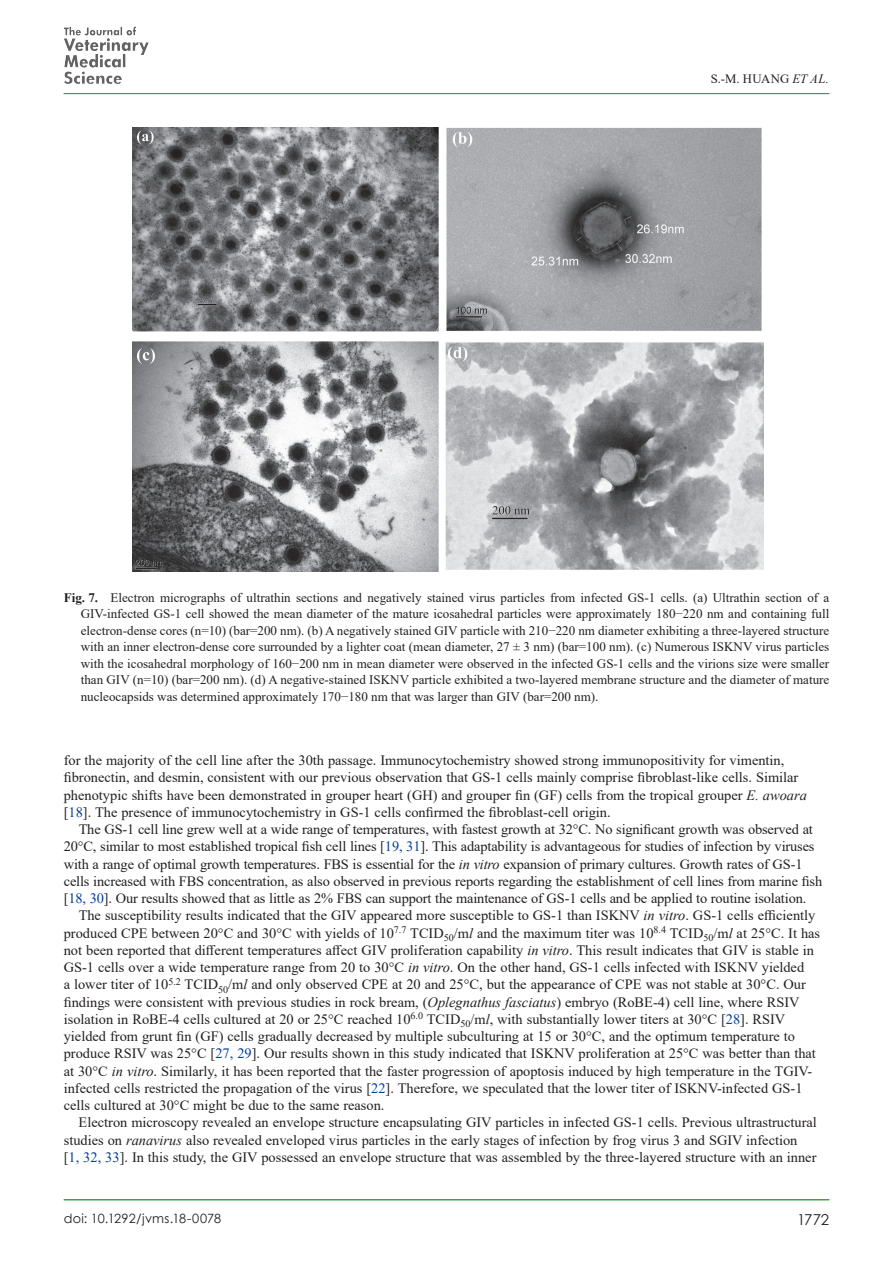
<style>
.page{position:relative;width:893px;height:1263px;background:#fff}
.page>*{position:absolute;margin:0;border:0;box-sizing:border-box;transform-origin:0 0}
.t1{font:15px "Century Gothic";color:#231f20}
.t2{font:14.25px/17.2px "Times New Roman";color:#231f20}
.t3{font:13.05px/16.5px "Times New Roman";color:#231f20;text-align:justify}
.t4{font:12.75px "Century Gothic";letter-spacing:.02em;color:#231f20}
.t5{font:12.75px "Times New Roman";letter-spacing:.015em;color:#231f20}
.s1{font-style:italic}
.s2{font-weight:700}
.s3{color:#003f98}
</style>
<div class="page">
<img style="left:64px;top:27px;width:74px;height:24px">
<hr style="left:64px;top:93px;width:765px;height:1px;background:#2aa738">
<hr style="left:64px;top:1199px;width:765px;height:1px;background:#2aa738">
<img style="left:133px;top:128px;width:630px;height:444px">
<p class="t5" style="left:711px;top:70px;width:120px">S.-M. HUANG <span class="s1">ET AL.</span></p>
<p class="t3" style="left:81px;top:589px;width:750px;text-indent:-17px"><span class="s2">Fig. 7.</span> Electron micrographs of ultrathin sections and negatively stained virus particles from infected GS-1 cells. (a) Ultrathin section of a GIV-infected GS-1 cell showed the mean diameter of the mature icosahedral particles were approximately 180−220 nm and containing full electron-dense cores (n=10) (bar=200 nm). (b) A negatively stained GIV particle with 210−220 nm diameter exhibiting a three-layered structure with an inner electron-dense core surrounded by a lighter coat (mean diameter, 27 ± 3 nm) (bar=100 nm). (c) Numerous ISKNV virus particles with the icosahedral morphology of 160−200 nm in mean diameter were observed in the infected GS-1 cells and the virions size were smaller than GIV (n=10) (bar=200 nm). (d) A negative-stained ISKNV particle exhibited a two-layered membrane structure and the diameter of mature nucleocapsids was determined approximately 170−180 nm that was larger than GIV (bar=200 nm).</p>
<p class="t2" style="left:64px;top:751px;width:745px">for the majority of the cell line after the 30th passage. Immunocytochemistry showed strong immunopositivity for vimentin, fibronectin, and desmin, consistent with our previous observation that GS-1 cells mainly comprise fibroblast-like cells. Similar phenotypic shifts have been demonstrated in grouper heart (GH) and grouper fin (GF) cells from the tropical grouper <span class="s1">E. awoara </span>[<span class="s3">18</span>]. The presence of immunocytochemistry in GS-1 cells confirmed the fibroblast-cell origin.</p>
<p class="t2" style="left:64px;top:820px;width:760px;text-indent:15px">The GS-1 cell line grew well at a wide range of temperatures, with fastest growth at 32°C. No significant growth was observed at 20°C, similar to most established tropical fish cell lines [<span class="s3">19, 31</span>]. This adaptability is advantageous for studies of infection by viruses with a range of optimal growth temperatures. FBS is essential for the <span class="s1">in vitro</span> expansion of primary cultures. Growth rates of GS-1 cells increased with FBS concentration, as also observed in previous reports regarding the establishment of cell lines from marine fish [<span class="s3">18, 30</span>]. Our results showed that as little as 2% FBS can support the maintenance of GS-1 cells and be applied to routine isolation.</p>
<p class="t2" style="left:64px;top:906px;width:758px;text-indent:15px">The susceptibility results indicated that the GIV appeared more susceptible to GS-1 than ISKNV <span class="s1">in vitro</span>. GS-1 cells efficiently produced CPE between 20°C and 30°C with yields of 10<sup>7.7</sup> TCID<sub>50</sub>/m<span class="s1">l</span> and the maximum titer was 10<sup>8.4</sup> TCID<sub>50</sub>/m<span class="s1">l</span> at 25°C. It has not been reported that different temperatures affect GIV proliferation capability <span class="s1">in vitro</span>. This result indicates that GIV is stable in GS-1 cells over a wide temperature range from 20 to 30°C <span class="s1">in vitro</span>. On the other hand, GS-1 cells infected with ISKNV yielded<br>a lower titer of 10<sup>5.2</sup> TCID<sub>50</sub>/m<span class="s1">l</span> and only observed CPE at 20 and 25°C, but the appearance of CPE was not stable at 30°C. Our findings were consistent with previous studies in rock bream, (<span class="s1">Oplegnathus fasciatus</span>) embryo (RoBE-4) cell line, where RSIV isolation in RoBE-4 cells cultured at 20 or 25°C reached 10<sup>6.0</sup> TCID<sub>50</sub>/m<span class="s1">l</span>, with substantially lower titers at 30°C [<span class="s3">28</span>]. RSIV yielded from grunt fin (GF) cells gradually decreased by multiple subculturing at 15 or 30°C, and the optimum temperature to produce RSIV was 25°C [<span class="s3">27, 29</span>]. Our results shown in this study indicated that ISKNV proliferation at 25°C was better than that at 30°C <span class="s1">in vitro</span>. Similarly, it has been reported that the faster progression of apoptosis induced by high temperature in the TGIV&shy;infected cells restricted the propagation of the virus [<span class="s3">22</span>]. Therefore, we speculated that the lower titer of ISKNV-infected GS-1 cells cultured at 30°C might be due to the same reason.</p>
<p class="t2" style="left:64px;top:1113px;width:755px;text-indent:15px">Electron microscopy revealed an envelope structure encapsulating GIV particles in infected GS-1 cells. Previous ultrastructural studies on <span class="s1">ranavirus</span> also revealed enveloped virus particles in the early stages of infection by frog virus 3 and SGIV infection<br>[<span class="s3">1, 32, 33</span>]. In this study, the GIV possessed an envelope structure that was assembled by the three-layered structure with an inner</p>
<p class="t4" style="left:64px;top:1209px;width:159px">doi: 10.1292/jvms.18-0078</p>
<p class="t1" style="left:797px;top:1209px;width:34px">1772</p>
</div>
